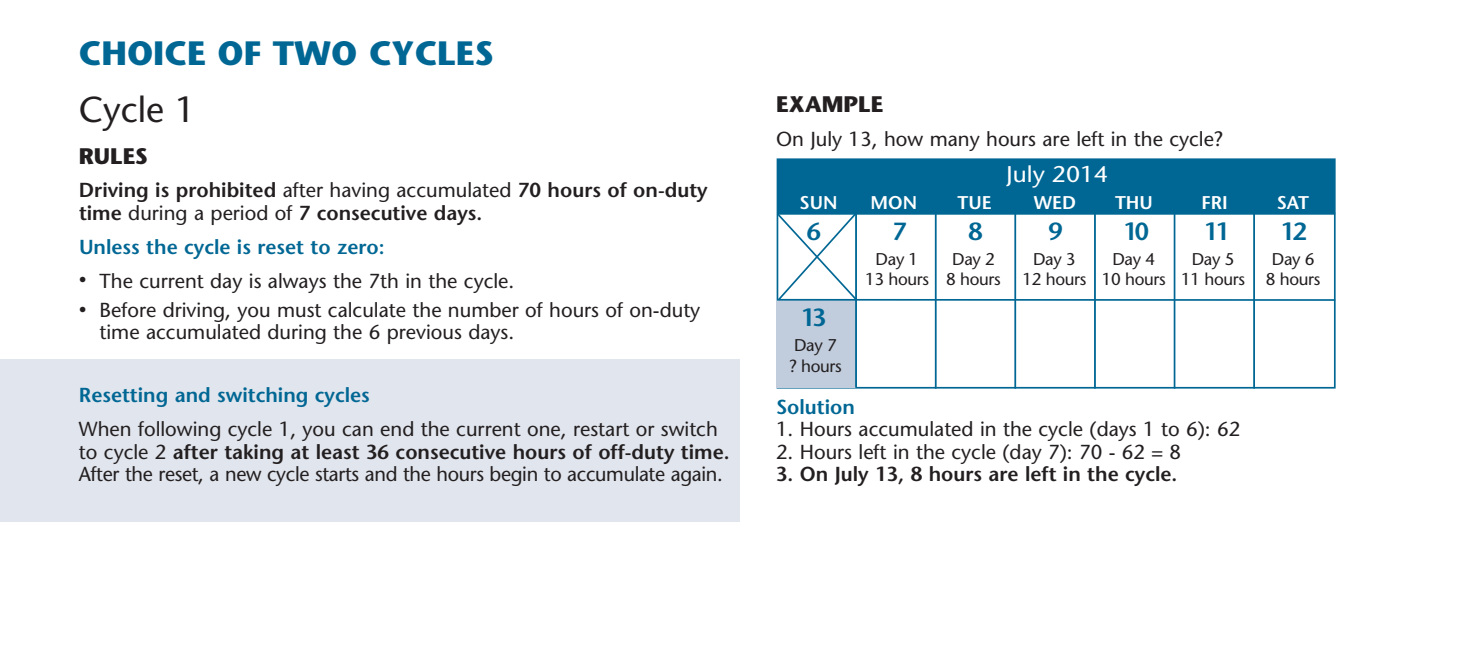
<style>
.page{position:relative;width:1457px;height:648px;background:#fff}
.page>*{position:absolute;margin:0;border:0;box-sizing:border-box;transform-origin:0 0}
.t1{font:36px "Stone Sans";color:#231f20}
.t2{font:700 33.75px "Stone Sans";color:#006794}
.t3{font:600 24.75px "Stone Sans";letter-spacing:-.1em;color:#006794}
.t4{font:22.72px "Stone Sans";color:#fff;scale:1.08 1}
.t5{font:700 22.5px "Stone Sans";color:#231f20}
.t6{font:20.25px/22.5px "Stone Sans";color:#231f20}
.t7{font:600 20.25px/22.5px "Stone Sans";color:#231f20}
.t8{font:600 20.25px "Stone Sans";color:#006794}
.t9{font:600 18.45px "Stone Sans";color:#fff}
.t10{font:17.1px/20.5px "Stone Sans";letter-spacing:-.02em;color:#231f20}
.s1{font-weight:400}
.s2{font-size:15.75px}
.s3{font-weight:600}
</style>
<div class="page">
<div style="left:0;top:360px;width:739px;height:162px;background:#e1e5ed"></div>
<div style="left:777px;top:159px;width:558px;height:54px;background:#006794"></div>
<div style="left:776px;top:300px;width:80px;height:88px;background:#c1ccdc"></div>
<hr style="left:855px;top:195px;width:2px;height:193px;background:#006794">
<hr style="left:935px;top:195px;width:1px;height:194px;background:#006794">
<hr style="left:1014px;top:195px;width:2px;height:194px;background:#006794">
<hr style="left:1094px;top:195px;width:2px;height:194px;background:#006794">
<hr style="left:1174px;top:195px;width:1px;height:194px;background:#006794">
<hr style="left:1253px;top:195px;width:2px;height:194px;background:#006794">
<svg style="left:858px;top:211px;width:478px;height:91px"></svg>
<svg style="left:776px;top:211px;width:82px;height:91px"></svg>
<h2 class="t2" style="left:79px;top:41px;width:416px">CHOICE OF TWO CYCLES</h2>
<h3 class="t1" style="left:79px;top:95px;width:118px">Cycle 1</h3>
<p class="t5" style="left:79px;top:147px;width:70px">RULES</p>
<p class="t7" style="left:79px;top:181px;width:630px">Driving is prohibited <span class="s1">after having accumulated</span> 70 hours of on-duty time <span class="s1">during a period of</span> 7 consecutive days.</p>
<p class="t8" style="left:79px;top:239px;width:307px">Unless the cycle is reset to zero:</p>
<p class="t6" style="left:79px;top:271px;width:437px"><span class="s2">•</span> The current day is always the 7th in the cycle.</p>
<p class="t6" style="left:100px;top:301px;width:602px;text-indent:-21px"><span class="s2">•</span> Before driving, you must calculate the number of hours of on-duty time accumulated during the 6 previous days.</p>
<p class="t8" style="left:79px;top:388px;width:292px">Resetting and switching cycles</p>
<p class="t6" style="left:79px;top:420px;width:652px">When following cycle 1, you can end the current one, restart or switch to cycle 2 <span class="s3">after taking at least 36 consecutive hours of off-duty time.<br></span>After the reset, a new cycle starts and the hours begin to accumulate again.</p>
<p class="t5" style="left:776px;top:95px;width:109px">EXAMPLE</p>
<p class="t6" style="left:776px;top:130px;width:449px">On July 13, how many hours are left in the cycle?</p>
<p class="t4" style="left:1006px;top:165px;width:96px">July 2014</p>
<p class="t9" style="left:799px;top:196px;width:39px">SUN</p>
<p class="t9" style="left:870px;top:196px;width:48px">MON</p>
<p class="t9" style="left:958px;top:196px;width:36px">TUE</p>
<p class="t9" style="left:1034px;top:196px;width:44px">WED</p>
<p class="t9" style="left:1115px;top:196px;width:39px">THU</p>
<p class="t9" style="left:1201px;top:196px;width:28px">FRI</p>
<p class="t9" style="left:1277px;top:196px;width:34px">SAT</p>
<p class="t3" style="left:807px;top:222px;width:16px">6</p>
<p class="t3" style="left:892px;top:222px;width:16px">7</p>
<p class="t3" style="left:968px;top:222px;width:16px">8</p>
<p class="t3" style="left:1049px;top:222px;width:16px">9</p>
<p class="t3" style="left:1123px;top:222px;width:27px">10</p>
<p class="t3" style="left:1204px;top:222px;width:27px">11</p>
<p class="t3" style="left:1281px;top:222px;width:27px">12</p>
<p class="t10" style="left:876px;top:251px;width:44px">Day 1</p>
<p class="t10" style="left:952px;top:251px;width:44px">Day 2</p>
<p class="t10" style="left:1033px;top:251px;width:44px">Day 3</p>
<p class="t10" style="left:1112px;top:251px;width:44px">Day 4</p>
<p class="t10" style="left:1192px;top:251px;width:44px">Day 5</p>
<p class="t10" style="left:1272px;top:251px;width:44px">Day 6</p>
<p class="t10" style="left:865px;top:271px;width:65px">13 hours</p>
<p class="t10" style="left:946px;top:271px;width:56px">8 hours</p>
<p class="t10" style="left:1022px;top:271px;width:65px">12 hours</p>
<p class="t10" style="left:1102px;top:271px;width:65px">10 hours</p>
<p class="t10" style="left:1181px;top:271px;width:65px">11 hours</p>
<p class="t10" style="left:1266px;top:271px;width:56px">8 hours</p>
<p class="t3" style="left:801px;top:308px;width:27px">13</p>
<p class="t10" style="left:789px;top:337px;width:54px">Day 7 ? hours</p>
<p class="t8" style="left:776px;top:399px;width:81px">Solution</p>
<p class="t6" style="left:776px;top:420px;width:466px">1. Hours accumulated in the cycle (days 1 to 6): 62</p>
<p class="t6" style="left:776px;top:443px;width:407px">2. Hours left in the cycle (day 7): 70 - 62 = 8</p>
<p class="t7" style="left:776px;top:465px;width:403px">3. On July 13, 8 hours are left in the cycle.</p>
</div>
